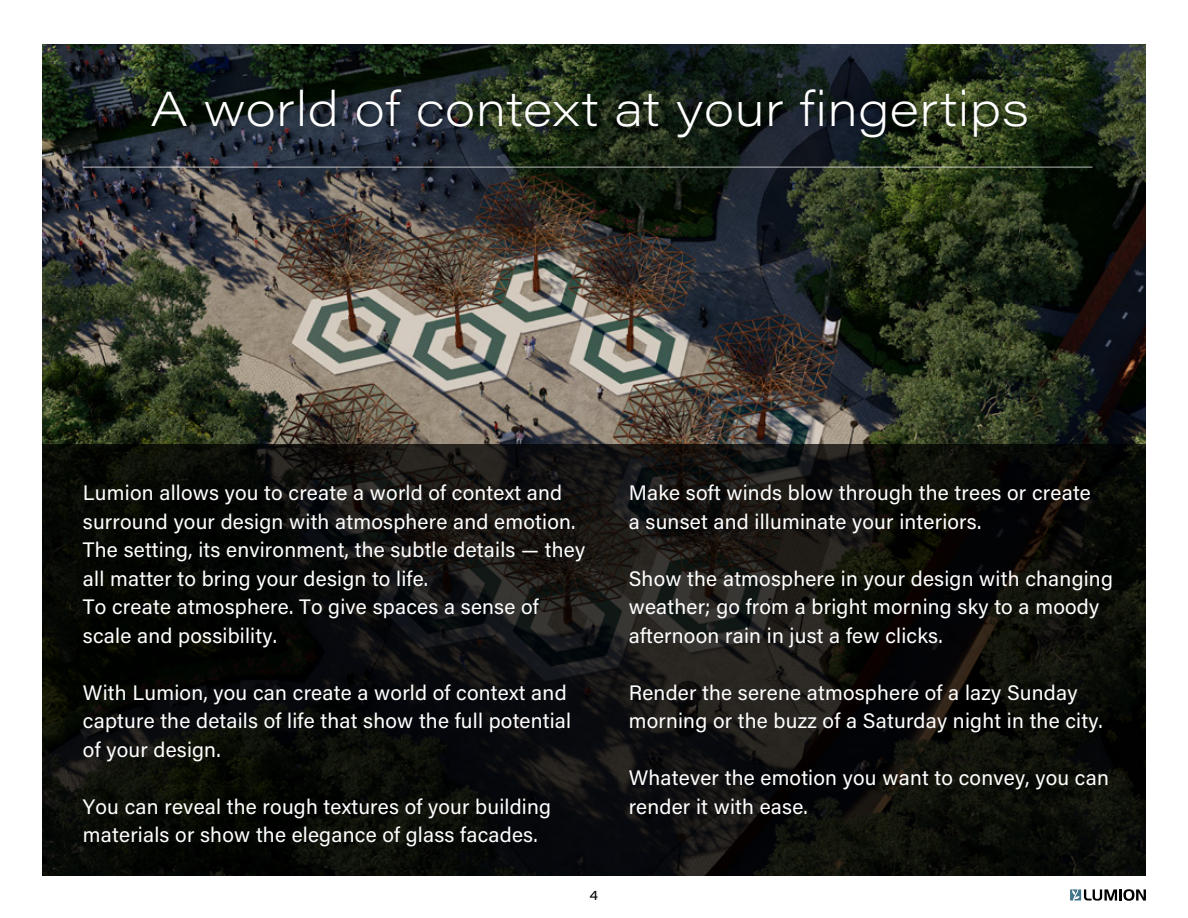
<style>
.page{position:relative;width:1188px;height:918px;background:#fff}
.page>*{position:absolute;margin:0;border:0;box-sizing:border-box;transform-origin:0 0}
.t1{font:200 48px "Acumin Pro Wide";letter-spacing:.005em;color:#fff;scale:1.04 1}
.t2{font:21px/28.5px "Acumin Pro";letter-spacing:.01em;color:#fff}
.t3{font:13.5px "Acumin Pro Wide";color:#000;scale:1.04 1}
</style>
<div class="page">
<img style="left:42px;top:44px;width:1104px;height:400px">
<svg style="left:42px;top:444px;width:1104px;height:432px;background:#0e0e0c"></svg>
<img style="left:141px;top:75px;width:899px;height:143px">
<hr style="left:83px;top:167px;width:1010px;height:1px;background:#fff">
<svg style="left:1070px;top:889px;width:76px;height:12px"></svg>
<h1 class="t1" style="left:151px;top:75px;width:846px">A world of context at your fingertips</h1>
<p class="t2" style="left:83px;top:478px;width:504px">Lumion allows you to create a world of context and surround your design with atmosphere and emotion.<br>The setting, its environment, the subtle details — they all matter to bring your design to life.<br>To create atmosphere. To give spaces a sense of scale and possibility.</p>
<p class="t2" style="left:83px;top:677px;width:490px">With Lumion, you can create a world of context and capture the details of life that show the full potential of your design.</p>
<p class="t2" style="left:83px;top:791px;width:470px">You can reveal the rough textures of your building materials or show the elegance of glass facades.</p>
<p class="t3" style="left:590px;top:885px;width:10px">4</p>
<p class="t2" style="left:629px;top:478px;width:464px">Make soft winds blow through the trees or create a sunset and illuminate your interiors.</p>
<p class="t2" style="left:629px;top:563px;width:486px">Show the atmosphere in your design with changing weather; go from a bright morning sky to a moody afternoon rain in just a few clicks.</p>
<p class="t2" style="left:629px;top:677px;width:476px">Render the serene atmosphere of a lazy Sunday morning or the buzz of a Saturday night in the city.</p>
<p class="t2" style="left:629px;top:763px;width:482px">Whatever the emotion you want to convey, you can render it with ease.</p>
</div>
